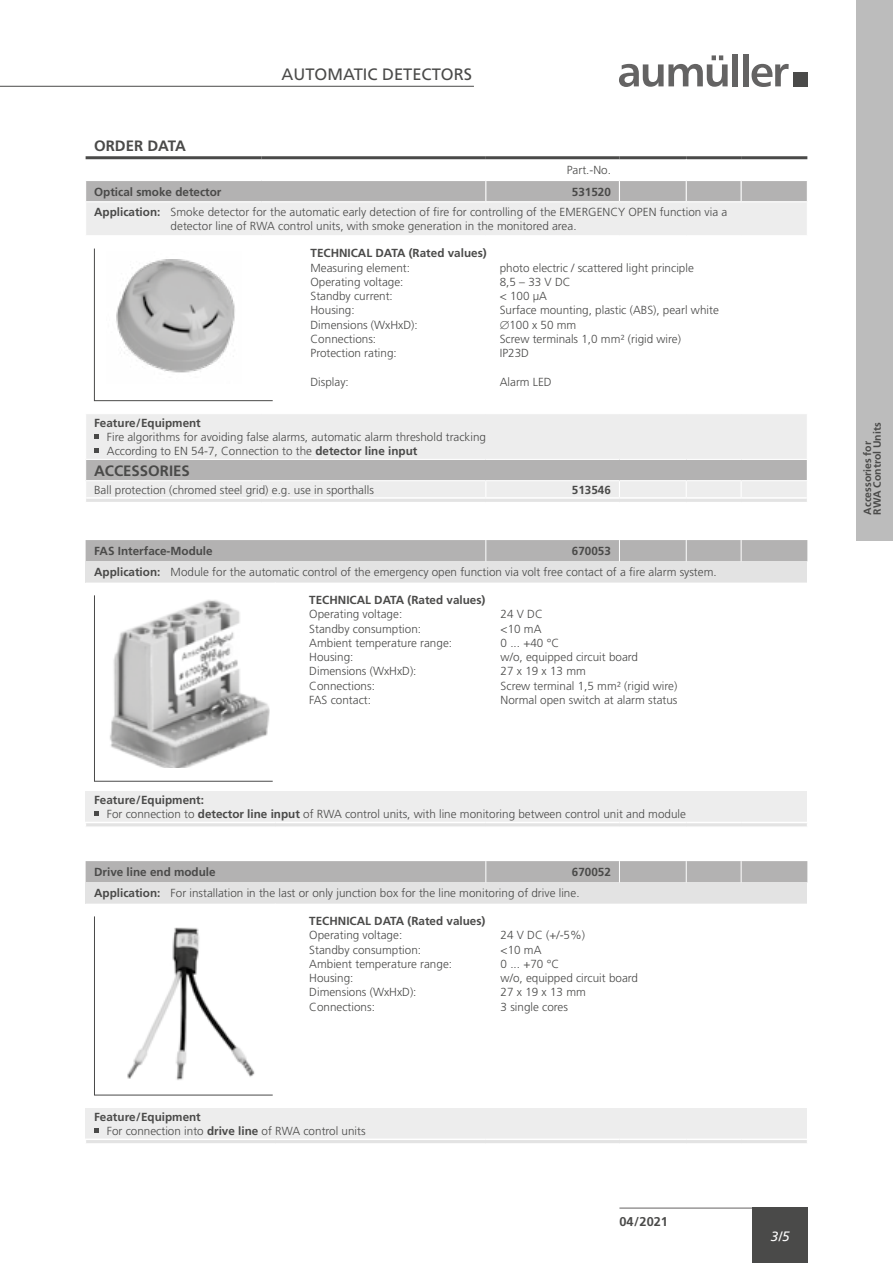
<style>
.page{position:relative;width:893px;height:1263px;background:#fff}
.page>*{position:absolute;margin:0;border:0;box-sizing:border-box;transform-origin:0 0}
.t1{font:16.5px "Frutiger LT Std";color:#4a4a49}
.t2{font:700 15px "Frutiger LT Std";color:#4a4a49}
.t3{font:italic 13.5px "Frutiger LT";color:#fff}
.t4{font:700 12.75px "Frutiger LT Std";color:#4a4a49}
.t5{font:300 11.7px/14.2px "Frutiger LT Std";color:#4a4a49}
.t6{font:700 11.7px "Frutiger LT Std";color:#4a4a49}
.t7{font:700 10.5px/9.6px "Frutiger LT Std";color:#4a4a49}
.s1{font-weight:700}
</style>
<div class="page">
<hr style="left:619px;top:1208px;width:189px;height:1px;background:#646363">
<div style="left:753px;top:1208px;width:55px;height:55px;background:#4a4a49"></div>
<hr style="left:0;top:86px;width:474px;height:1px;background:#4a4a49">
<svg style="left:619px;top:55px;width:109px;height:32px"></svg>
<div style="left:732px;top:54px;width:6px;height:32px;background:#646363"></div>
<div style="left:743px;top:54px;width:5px;height:32px;background:#646363"></div>
<svg style="left:751px;top:64px;width:38px;height:23px"></svg>
<div style="left:793px;top:72px;width:15px;height:14px;background:#4a4a49"></div>
<div style="left:856px;top:0;width:37px;height:540px;background:#bcbcbc"></div>
<div style="left:86px;top:202px;width:721px;height:257px;background:#ededed"></div>
<svg style="left:86px;top:236px;width:721px;height:177px"></svg>
<hr style="left:86px;top:156px;width:176px;height:3px;background:#4a4a49">
<hr style="left:262px;top:156px;width:224px;height:3px;background:#4a4a49">
<hr style="left:486px;top:156px;width:133px;height:3px;background:#4a4a49">
<hr style="left:619px;top:156px;width:67px;height:3px;background:#4a4a49">
<hr style="left:686px;top:156px;width:55px;height:3px;background:#4a4a49">
<hr style="left:741px;top:156px;width:66px;height:3px;background:#4a4a49">
<hr style="left:261px;top:236px;width:1px;height:177px;background:#fff">
<svg style="left:85px;top:159px;width:723px;height:42px"></svg>
<hr style="left:85px;top:235px;width:177px;height:1px;background:#fff">
<hr style="left:262px;top:235px;width:224px;height:1px;background:#fff">
<hr style="left:486px;top:235px;width:133px;height:1px;background:#fff">
<hr style="left:619px;top:235px;width:67px;height:1px;background:#fff">
<hr style="left:686px;top:235px;width:55px;height:1px;background:#fff">
<hr style="left:741px;top:235px;width:67px;height:1px;background:#fff">
<hr style="left:85px;top:413px;width:177px;height:1px;background:#fff">
<hr style="left:262px;top:413px;width:224px;height:1px;background:#fff">
<hr style="left:486px;top:413px;width:133px;height:1px;background:#fff">
<hr style="left:619px;top:413px;width:67px;height:1px;background:#fff">
<hr style="left:686px;top:413px;width:55px;height:1px;background:#fff">
<hr style="left:741px;top:413px;width:67px;height:1px;background:#fff">
<svg style="left:86px;top:460px;width:721px;height:42px;background:#cfcfcf"></svg>
<hr style="left:86px;top:497px;width:176px;height:2px;background:#fff">
<hr style="left:262px;top:497px;width:224px;height:2px;background:#fff">
<hr style="left:486px;top:497px;width:133px;height:2px;background:#fff">
<hr style="left:619px;top:497px;width:67px;height:2px;background:#fff">
<hr style="left:686px;top:497px;width:55px;height:2px;background:#fff">
<hr style="left:741px;top:497px;width:66px;height:2px;background:#fff">
<svg style="left:94px;top:248px;width:179px;height:153px"></svg>
<svg style="left:94px;top:434px;width:5px;height:5px"></svg>
<svg style="left:94px;top:448px;width:5px;height:5px"></svg>
<div style="left:86px;top:561px;width:721px;height:22px;background:#e3e3e3"></div>
<div style="left:86px;top:791px;width:721px;height:31px;background:#ededed"></div>
<div style="left:86px;top:540px;width:721px;height:21px;background:#b3b2b2"></div>
<hr style="left:86px;top:823px;width:721px;height:3px;background:#e3e3e3">
<svg style="left:94px;top:595px;width:179px;height:187px"></svg>
<svg style="left:94px;top:812px;width:5px;height:4px"></svg>
<div style="left:86px;top:882px;width:721px;height:22px;background:#e3e3e3"></div>
<div style="left:86px;top:1108px;width:721px;height:31px;background:#ededed"></div>
<div style="left:86px;top:861px;width:721px;height:21px;background:#b3b2b2"></div>
<hr style="left:86px;top:1140px;width:721px;height:3px;background:#e3e3e3">
<hr style="left:85px;top:1138px;width:190px;height:2px;background:#fff">
<hr style="left:275px;top:1138px;width:211px;height:2px;background:#fff">
<hr style="left:486px;top:1138px;width:133px;height:2px;background:#fff">
<hr style="left:619px;top:1138px;width:67px;height:2px;background:#fff">
<hr style="left:686px;top:1138px;width:55px;height:2px;background:#fff">
<hr style="left:741px;top:1138px;width:67px;height:2px;background:#fff">
<svg style="left:94px;top:916px;width:179px;height:180px"></svg>
<svg style="left:94px;top:1128px;width:5px;height:5px"></svg>
<p class="t2" style="left:94px;top:137px;width:93px">ORDER DATA</p>
<h1 class="t1" style="left:282px;top:65px;width:192px">AUTOMATIC DETECTORS</h1>
<p class="t5" style="left:567px;top:163px;width:46px">Part.-No.</p>
<p class="t6" style="left:94px;top:185px;width:129px">Optical smoke detector</p>
<p class="t5" style="left:94px;top:181px;width:635px;line-height:20.5px;text-indent:478px"><span class="s1">531520<br>Application:</span> Smoke detector for the automatic early detection of fire for controlling of the EMERGENCY OPEN function via a</p>
<p class="t5" style="left:171px;top:219px;width:407px">detector line of RWA control units, with smoke generation in the monitored area.</p>
<p class="t6" style="left:310px;top:246px;width:178px">TECHNICAL DATA (Rated values)</p>
<p class="t5" style="left:310px;top:261px;width:101px">Measuring element:</p>
<p class="t5" style="left:500px;top:261px;width:196px">photo electric / scattered light principle</p>
<p class="t5" style="left:310px;top:275px;width:94px">Operating voltage:</p>
<p class="t5" style="left:500px;top:275px;width:72px">8,5 – 33 V DC</p>
<p class="t5" style="left:310px;top:289px;width:84px">Standby current:</p>
<p class="t5" style="left:500px;top:289px;width:49px">&lt; 100 μA</p>
<p class="t5" style="left:310px;top:303px;width:46px">Housing:</p>
<p class="t5" style="left:500px;top:303px;width:221px">Surface mounting, plastic (ABS), pearl white</p>
<p class="t5" style="left:310px;top:318px;width:109px">Dimensions (WxHxD):</p>
<p class="t5" style="left:500px;top:318px;width:78px">∅100 x 50 mm</p>
<p class="t5" style="left:310px;top:332px;width:67px">Connections:</p>
<p class="t5" style="left:500px;top:332px;width:183px">Screw terminals 1,0 mm² (rigid wire)</p>
<p class="t5" style="left:310px;top:346px;width:88px">Protection rating:</p>
<p class="t5" style="left:500px;top:346px;width:31px">IP23D</p>
<p class="t5" style="left:310px;top:375px;width:40px">Display:</p>
<p class="t5" style="left:500px;top:375px;width:53px">Alarm LED</p>
<p class="t6" style="left:94px;top:416px;width:108px">Feature/Equipment</p>
<p class="t5" style="left:107px;top:430px;width:381px">Fire algorithms for avoiding false alarms, automatic alarm threshold tracking<br>According to EN 54-7, Connection to the <span class="s1">detector line input</span></p>
<p class="t2" style="left:94px;top:462px;width:97px">ACCESSORIES</p>
<p class="t5" style="left:94px;top:483px;width:281px">Ball protection (chromed steel grid) e.g. use in sporthalls</p>
<p class="t6" style="left:572px;top:483px;width:41px">513546</p>
<p class="t6" style="left:94px;top:544px;width:120px">FAS Interface-Module</p>
<p class="t5" style="left:94px;top:541px;width:624px;line-height:21.3px;text-indent:478px"><span class="s1">670053<br>Application:</span> Module for the automatic control of the emergency open function via volt free contact of a fire alarm system.</p>
<p class="t6" style="left:309px;top:593px;width:178px">TECHNICAL DATA (Rated values)</p>
<p class="t5" style="left:309px;top:607px;width:94px">Operating voltage:</p>
<p class="t5" style="left:501px;top:607px;width:44px">24 V DC</p>
<p class="t5" style="left:309px;top:622px;width:113px">Standby consumption:</p>
<p class="t5" style="left:501px;top:622px;width:42px">&lt;10 mA</p>
<p class="t5" style="left:309px;top:636px;width:144px">Ambient temperature range:</p>
<p class="t5" style="left:501px;top:636px;width:60px">0 ... +40 °C</p>
<p class="t5" style="left:309px;top:650px;width:46px">Housing:</p>
<p class="t5" style="left:501px;top:650px;width:139px">w/o, equipped circuit board</p>
<p class="t5" style="left:309px;top:664px;width:109px">Dimensions (WxHxD):</p>
<p class="t5" style="left:501px;top:664px;width:87px">27 x 19 x 13 mm</p>
<p class="t5" style="left:309px;top:679px;width:67px">Connections:</p>
<p class="t5" style="left:501px;top:679px;width:178px">Screw terminal 1,5 mm² (rigid wire)</p>
<p class="t5" style="left:309px;top:693px;width:63px">FAS contact:</p>
<p class="t5" style="left:501px;top:693px;width:178px">Normal open switch at alarm status</p>
<p class="t5" style="left:107px;top:793px;width:581px;text-indent:-13px"><span class="s1">Feature/Equipment:<br></span>For connection to <span class="s1">detector line input</span> of RWA control units, with line monitoring between control unit and module</p>
<p class="t6" style="left:94px;top:865px;width:123px">Drive line end module</p>
<p class="t5" style="left:94px;top:862px;width:518px;line-height:21.3px;text-indent:478px"><span class="s1">670052<br>Application:</span> For installation in the last or only junction box for the line monitoring of drive line.</p>
<p class="t6" style="left:309px;top:914px;width:178px">TECHNICAL DATA (Rated values)</p>
<p class="t5" style="left:309px;top:928px;width:94px">Operating voltage:</p>
<p class="t5" style="left:501px;top:928px;width:86px">24 V DC (+/-5%)</p>
<p class="t5" style="left:309px;top:943px;width:113px">Standby consumption:</p>
<p class="t5" style="left:501px;top:943px;width:42px">&lt;10 mA</p>
<p class="t5" style="left:309px;top:957px;width:144px">Ambient temperature range:</p>
<p class="t5" style="left:501px;top:957px;width:60px">0 ... +70 °C</p>
<p class="t5" style="left:309px;top:971px;width:46px">Housing:</p>
<p class="t5" style="left:501px;top:971px;width:139px">w/o, equipped circuit board</p>
<p class="t5" style="left:309px;top:985px;width:109px">Dimensions (WxHxD):</p>
<p class="t5" style="left:501px;top:985px;width:87px">27 x 19 x 13 mm</p>
<p class="t5" style="left:309px;top:1000px;width:67px">Connections:</p>
<p class="t5" style="left:501px;top:1000px;width:69px">3 single cores</p>
<p class="t5" style="left:107px;top:1110px;width:260px;text-indent:-13px"><span class="s1">Feature/Equipment<br></span>For connection into <span class="s1">drive line</span> of RWA control units</p>
<p class="t4" style="left:619px;top:1214px;width:50px">04/2021</p>
<p class="t3" style="left:771px;top:1229px;width:20px">3/5</p>
<p class="t7" style="left:863px;top:514px;width:93px;rotate:-90deg">Accessories for<br>RWA Control Units</p>
</div>
